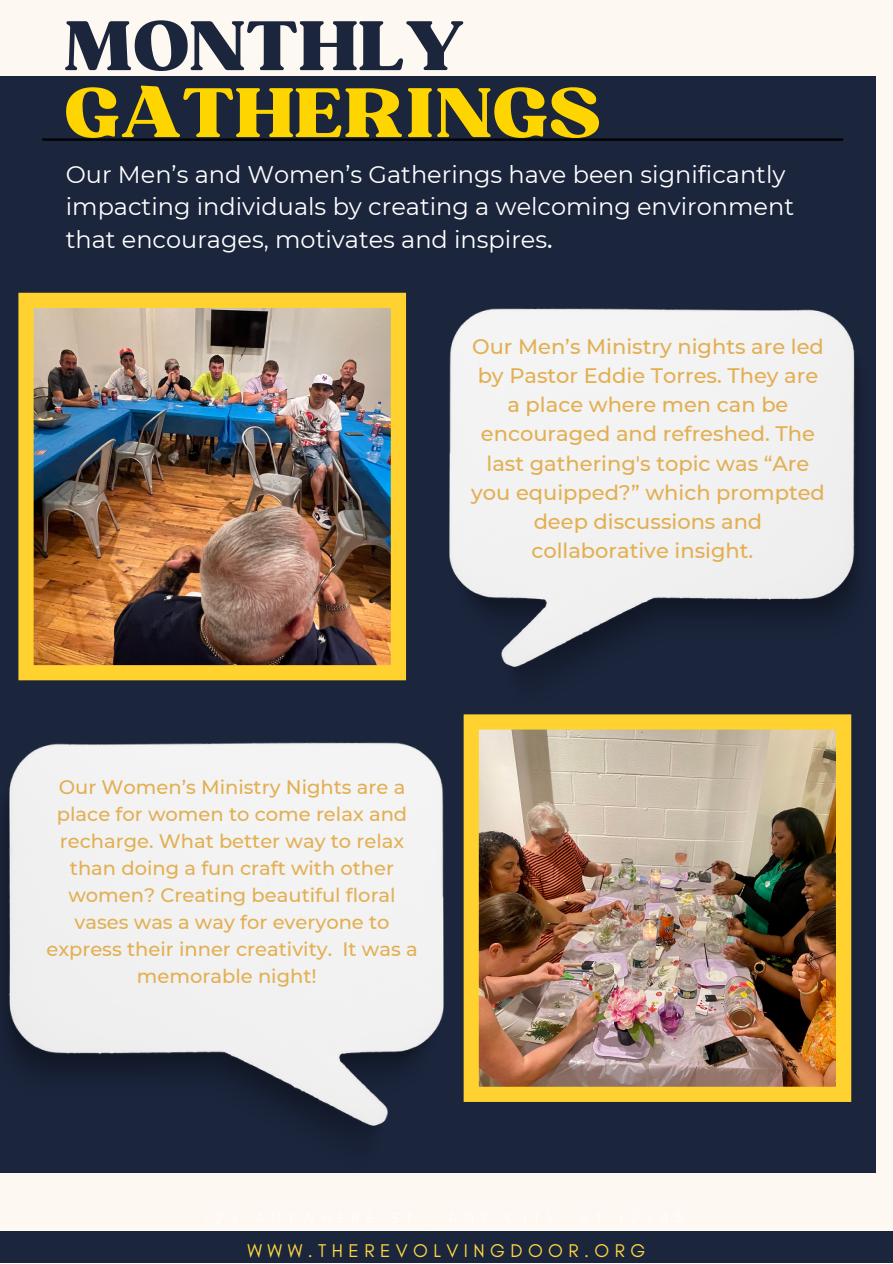
<style>
.page{position:relative;width:893px;height:1264px;background:#fff}
.page>*{position:absolute;margin:0;border:0;box-sizing:border-box;transform-origin:0 0}
.t1{font:67.5px "Bugaki";color:#ffd500}
.t2{font:67.5px "Bugaki";color:#1b253c}
.t3{font:24px/32.5px "Montserrat";color:#fff}
.t4{font:500 21px/29.2px "Montserrat";color:#e3af53;text-align:center}
.t5{font:500 19.5px/27px "Montserrat";color:#e3af53;text-align:center}
.t6{font:18.75px "Glacial Indifference";letter-spacing:.29em;color:#ffd840}
.s1{font-weight:500}
</style>
<div class="page">
<div style="left:0;top:0;width:892px;height:1262px;background:#fdf8f1"></div>
<div style="left:0;top:76px;width:875px;height:1096px;background:#1b253c"></div>
<div style="left:0;top:1231px;width:892px;height:31px;background:#1b253c"></div>
<img style="left:18px;top:293px;width:388px;height:387px">
<img style="left:463px;top:714px;width:388px;height:387px">
<img style="left:449px;top:309px;width:408px;height:367px">
<img style="left:6px;top:742px;width:438px;height:393px">
<hr style="left:42px;top:138px;width:801px;height:3px;background:#000">
<h1 class="t2" style="left:64px;top:4px;width:401px">MONTHLY</h1>
<h1 class="t1" style="left:64px;top:71px;width:539px">GATHERINGS</h1>
<p class="t3" style="left:66px;top:158px;width:729px">Our Men’s and Women’s Gatherings have been significantly impacting individuals by creating a welcoming environment that encourages, motivates and inspires<span class="s1">.</span></p>
<p class="t4" style="left:471px;top:331px;width:355px">Our Men’s Ministry nights are led by Pastor Eddie Torres. They are a place where men can be encouraged and refreshed. The last gathering's topic was “Are you equipped?” which prompted deep discussions and collaborative insight.</p>
<p class="t5" style="left:46px;top:773px;width:373px">Our Women’s Ministry Nights are a place for women to come relax and recharge. What better way to relax than doing a fun craft with other women? Creating beautiful floral vases was a way for everyone to express their inner creativity. It was a memorable night!</p>
<p class="t6" style="left:247px;top:1239px;width:399px">WWW.THEREVOLVINGDOOR.ORG</p>
</div>
